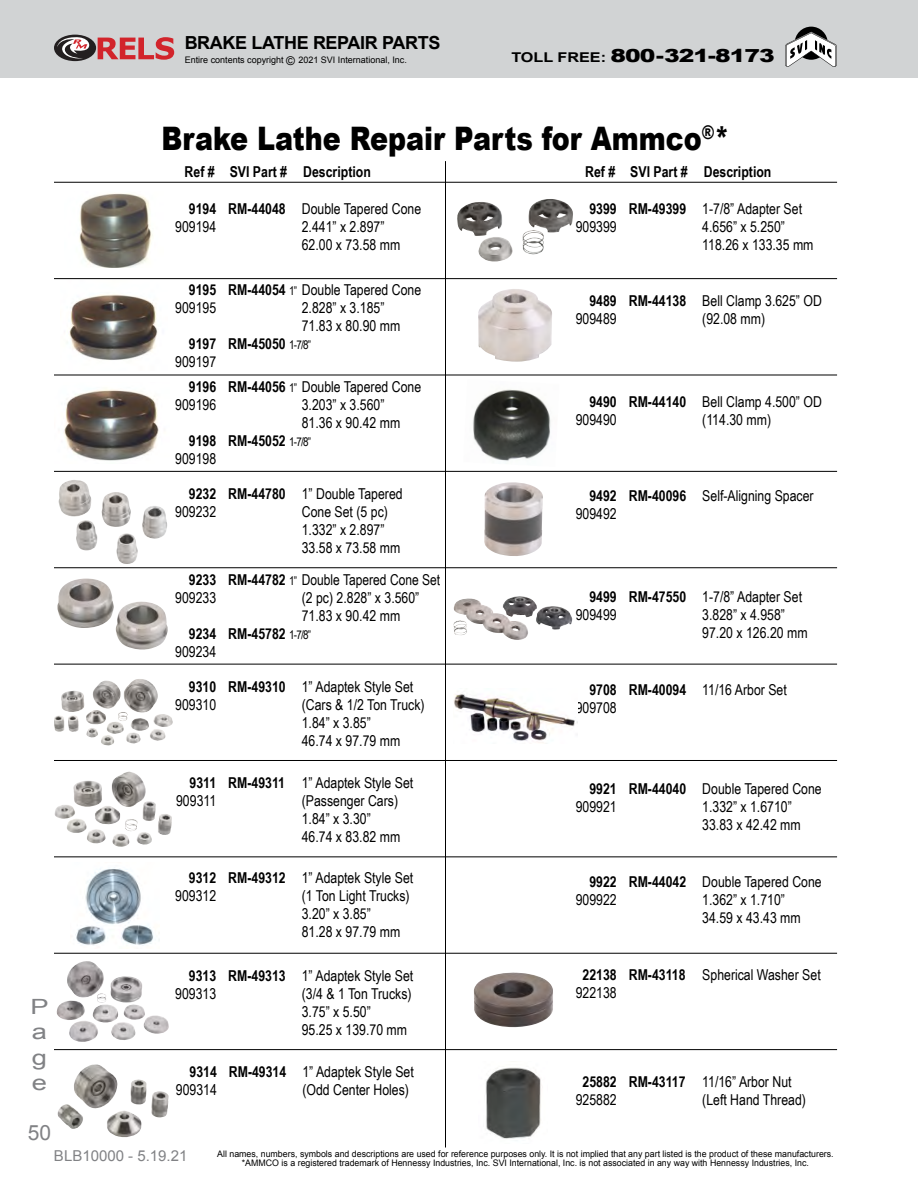
<style>
.page{position:relative;width:918px;height:1188px;background:#fff}
.page>*{position:absolute;margin:0;border:0;box-sizing:border-box;transform-origin:0 0}
.t1{font:900 32.4px "Arial";color:#000;scale:.83 1}
.t2{font:21px/25.2px "Arial";color:#818285;text-align:justify;scale:1.3 1}
.t3{font:21px "Arial";color:#818285}
.t4{font:900 18px "Arial";letter-spacing:-.04em;color:#000;scale:1.3 1}
.t5{font:700 18px "Arial";letter-spacing:-.02em;color:#000}
.t6{font:15px/18px "Arial Narrow";color:#000}
.t7{font:700 15px "Arial Narrow";color:#000}
.t8{font:15px "Arial";color:#818285}
.t9{font:9px/9px "Arial";color:#000;text-align:center}
.s1{font-size:12px}
.s2{font-weight:700;font-size:13.5px}
.s3{font-weight:700}
.s4{font-weight:400;font-size:12px}
</style>
<div class="page">
<hr style="left:445px;top:161px;width:1px;height:986px;background:#000">
<hr style="left:54px;top:567px;width:783px;height:1px;background:#000">
<hr style="left:54px;top:278px;width:783px;height:1px;background:#000">
<hr style="left:54px;top:182px;width:783px;height:1px;background:#000">
<hr style="left:54px;top:856px;width:783px;height:1px;background:#000">
<hr style="left:54px;top:664px;width:783px;height:1px;background:#000">
<hr style="left:54px;top:375px;width:783px;height:1px;background:#000">
<hr style="left:54px;top:953px;width:783px;height:1px;background:#000">
<hr style="left:54px;top:760px;width:783px;height:1px;background:#000">
<hr style="left:54px;top:471px;width:783px;height:1px;background:#000">
<hr style="left:54px;top:1049px;width:783px;height:1px;background:#000">
<div style="left:0;top:0;width:918px;height:78px;background:#d1d3d4"></div>
<div style="left:795px;top:27px;width:33px;height:33px;background:#000;border-radius:50%"></div>
<svg style="left:785px;top:32px;width:52px;height:35px"></svg>
<div style="left:54px;top:35px;width:42px;height:26px;background:#231f20;border-radius:50%"></div>
<svg style="left:98px;top:37px;width:76px;height:23px"></svg>
<svg style="left:57px;top:36px;width:33px;height:23px"></svg>
<img style="left:69px;top:294px;width:89px;height:66px">
<img style="left:79px;top:193px;width:74px;height:75px">
<img style="left:63px;top:389px;width:96px;height:72px">
<img style="left:59px;top:480px;width:108px;height:84px">
<img style="left:54px;top:679px;width:119px;height:67px">
<img style="left:54px;top:771px;width:118px;height:76px">
<img style="left:76px;top:868px;width:84px;height:77px">
<img style="left:56px;top:961px;width:113px;height:81px">
<img style="left:57px;top:1064px;width:112px;height:74px">
<img style="left:457px;top:199px;width:116px;height:63px">
<img style="left:478px;top:289px;width:74px;height:73px">
<img style="left:473px;top:389px;width:78px;height:72px">
<img style="left:484px;top:482px;width:59px;height:74px">
<img style="left:453px;top:596px;width:119px;height:44px">
<img style="left:454px;top:694px;width:124px;height:49px">
<img style="left:486px;top:1067px;width:55px;height:72px">
<img style="left:57px;top:578px;width:111px;height:72px">
<img style="left:474px;top:972px;width:79px;height:56px">
<p class="t5" style="left:185px;top:36px;width:257px">BRAKE LATHE REPAIR PARTS</p>
<p class="t9" style="left:185px;top:56px;width:224px">Entire contents copyright <span class="s1">©</span> 2021 SVI International, Inc.</p>
<p class="t4" style="left:511px;top:49px;width:204px"><span class="s2">TOLL FREE:</span> 800-321-8173</p>
<h1 class="t1" style="left:162px;top:126px;width:686px">Brake Lathe Repair Parts for Ammco<sup>®</sup>*</h1>
<p class="t7" style="left:185px;top:166px;width:188px">Ref # SVI Part # Description</p>
<p class="t7" style="left:585px;top:166px;width:188px">Ref # SVI Part # Description</p>
<h2 class="t2" style="left:31px;top:996px;width:16px">P a g e</h2>
<h2 class="t3" style="left:28px;top:1125px;width:25px">50</h2>
<p class="t6" style="left:175px;top:201px;width:247px;text-indent:14px"><span class="s3">9194 RM-44048</span> Double Tapered Cone<br>909194</p>
<p class="t6" style="left:302px;top:219px;width:100px">2.441” x 2.897”<br>62.00 x 73.58 mm</p>
<p class="t6" style="left:175px;top:282px;width:247px;text-indent:14px"><span class="s3">9195 RM-44054</span> <span class="s1">1”</span> Double Tapered Cone<br>909195</p>
<p class="t6" style="left:302px;top:300px;width:84px">2.828” x 3.185”</p>
<p class="t6" style="left:302px;top:318px;width:100px">71.83 x 80.90 mm</p>
<p class="t7" style="left:189px;top:338px;width:124px">9197 RM-45050 <span class="s4">1-7/8”</span></p>
<p class="t6" style="left:175px;top:354px;width:43px">909197</p>
<p class="t6" style="left:175px;top:379px;width:247px;text-indent:14px"><span class="s3">9196 RM-44056</span> <span class="s1">1”</span> Double Tapered Cone<br>909196</p>
<p class="t6" style="left:302px;top:397px;width:84px">3.203” x 3.560”</p>
<p class="t6" style="left:302px;top:415px;width:100px">81.36 x 90.42 mm</p>
<p class="t7" style="left:189px;top:435px;width:124px">9198 RM-45052 <span class="s4">1-7/8”</span></p>
<p class="t6" style="left:175px;top:451px;width:43px">909198</p>
<p class="t6" style="left:175px;top:486px;width:229px;text-indent:14px"><span class="s3">9232 RM-44780</span> 1” Double Tapered<br>909232</p>
<p class="t6" style="left:302px;top:504px;width:100px">Cone Set (5 pc)<br>1.332” x 2.897”<br>33.58 x 73.58 mm</p>
<p class="t6" style="left:175px;top:572px;width:267px;text-indent:14px"><span class="s3">9233 RM-44782</span> <span class="s1">1”</span> Double Tapered Cone Set<br>909233</p>
<p class="t6" style="left:302px;top:590px;width:119px">(2 pc) 2.828” x 3.560”</p>
<p class="t6" style="left:302px;top:608px;width:100px">71.83 x 90.42 mm</p>
<p class="t7" style="left:189px;top:628px;width:124px">9234 RM-45782 <span class="s4">1-7/8”</span></p>
<p class="t6" style="left:175px;top:644px;width:43px">909234</p>
<p class="t6" style="left:175px;top:680px;width:240px;text-indent:14px"><span class="s3">9310 RM-49310</span> 1” Adaptek Style Set<br>909310</p>
<p class="t6" style="left:302px;top:698px;width:124px">(Cars &amp; 1/2 Ton Truck)<br>1.84” x 3.85”<br>46.74 x 97.79 mm</p>
<p class="t6" style="left:176px;top:776px;width:239px;text-indent:13px"><span class="s3">9311 RM-49311</span> 1” Adaptek Style Set<br>909311</p>
<p class="t6" style="left:302px;top:794px;width:100px">(Passenger Cars)<br>1.84” x 3.30”<br>46.74 x 83.82 mm</p>
<p class="t6" style="left:175px;top:870px;width:240px;text-indent:14px"><span class="s3">9312 RM-49312</span> 1” Adaptek Style Set<br>909312</p>
<p class="t6" style="left:302px;top:888px;width:109px">(1 Ton Light Trucks)<br>3.20” x 3.85”<br>81.28 x 97.79 mm</p>
<p class="t6" style="left:175px;top:968px;width:240px;text-indent:14px"><span class="s3">9313 RM-49313</span> 1” Adaptek Style Set<br>909313</p>
<p class="t6" style="left:302px;top:986px;width:111px">(3/4 &amp; 1 Ton Trucks)<br>3.75” x 5.50”<br>95.25 x 139.70 mm</p>
<p class="t6" style="left:176px;top:1064px;width:240px;text-indent:14px"><span class="s3">9314 RM-49314</span> 1” Adaptek Style Set<br>909314</p>
<p class="t6" style="left:302px;top:1082px;width:108px">(Odd Center Holes)</p>
<p class="t6" style="left:576px;top:201px;width:228px;text-indent:14px"><span class="s3">9399 RM-49399</span> 1-7/8” Adapter Set<br>909399</p>
<p class="t6" style="left:702px;top:219px;width:113px">4.656” x 5.250”<br>118.26 x 133.35 mm</p>
<p class="t6" style="left:576px;top:293px;width:248px;text-indent:14px"><span class="s3">9489 RM-44138</span> Bell Clamp 3.625” OD<br>909489</p>
<p class="t6" style="left:702px;top:311px;width:64px">(92.08 mm)</p>
<p class="t6" style="left:576px;top:394px;width:248px;text-indent:14px"><span class="s3">9490 RM-44140</span> Bell Clamp 4.500” OD<br>909490</p>
<p class="t6" style="left:702px;top:412px;width:70px">(114.30 mm)</p>
<p class="t6" style="left:576px;top:488px;width:239px;text-indent:14px"><span class="s3">9492 RM-40096</span> Self-Aligning Spacer<br>909492</p>
<p class="t6" style="left:576px;top:589px;width:228px;text-indent:14px"><span class="s3">9499 RM-47550</span> 1-7/8” Adapter Set<br>909499</p>
<p class="t6" style="left:702px;top:607px;width:107px">3.828” x 4.958”<br>97.20 x 126.20 mm</p>
<p class="t6" style="left:576px;top:682px;width:213px;text-indent:14px"><span class="s3">9708 RM-40094</span> 11/16 Arbor Set<br>909708</p>
<p class="t6" style="left:576px;top:781px;width:247px;text-indent:14px"><span class="s3">9921 RM-44040</span> Double Tapered Cone<br>909921</p>
<p class="t6" style="left:702px;top:799px;width:100px">1.332” x 1.6710”<br>33.83 x 42.42 mm</p>
<p class="t6" style="left:576px;top:874px;width:247px;text-indent:14px"><span class="s3">9922 RM-44042</span> Double Tapered Cone<br>909922</p>
<p class="t6" style="left:702px;top:892px;width:100px">1.362” x 1.710”<br>34.59 x 43.43 mm</p>
<p class="t6" style="left:576px;top:967px;width:247px;text-indent:7px"><span class="s3">22138 RM-43118</span> Spherical Washer Set<br>922138</p>
<p class="t6" style="left:576px;top:1074px;width:217px;text-indent:7px"><span class="s3">25882 RM-43117</span> 11/16” Arbor Nut<br>925882</p>
<p class="t6" style="left:702px;top:1092px;width:105px">(Left Hand Thread)</p>
<p class="t8" style="left:54px;top:1150px;width:135px">BLB10000 - 5.19.21</p>
<p class="t9" style="left:217px;top:1150px;width:618px">All names, numbers, symbols and descriptions are used for reference purposes only. It is not implied that any part listed is the product of these manufacturers. *AMMCO is a registered trademark of Hennessy Industries, Inc. SVI International, Inc. is not associated in any way with Hennessy Industries, Inc.</p>
</div>
